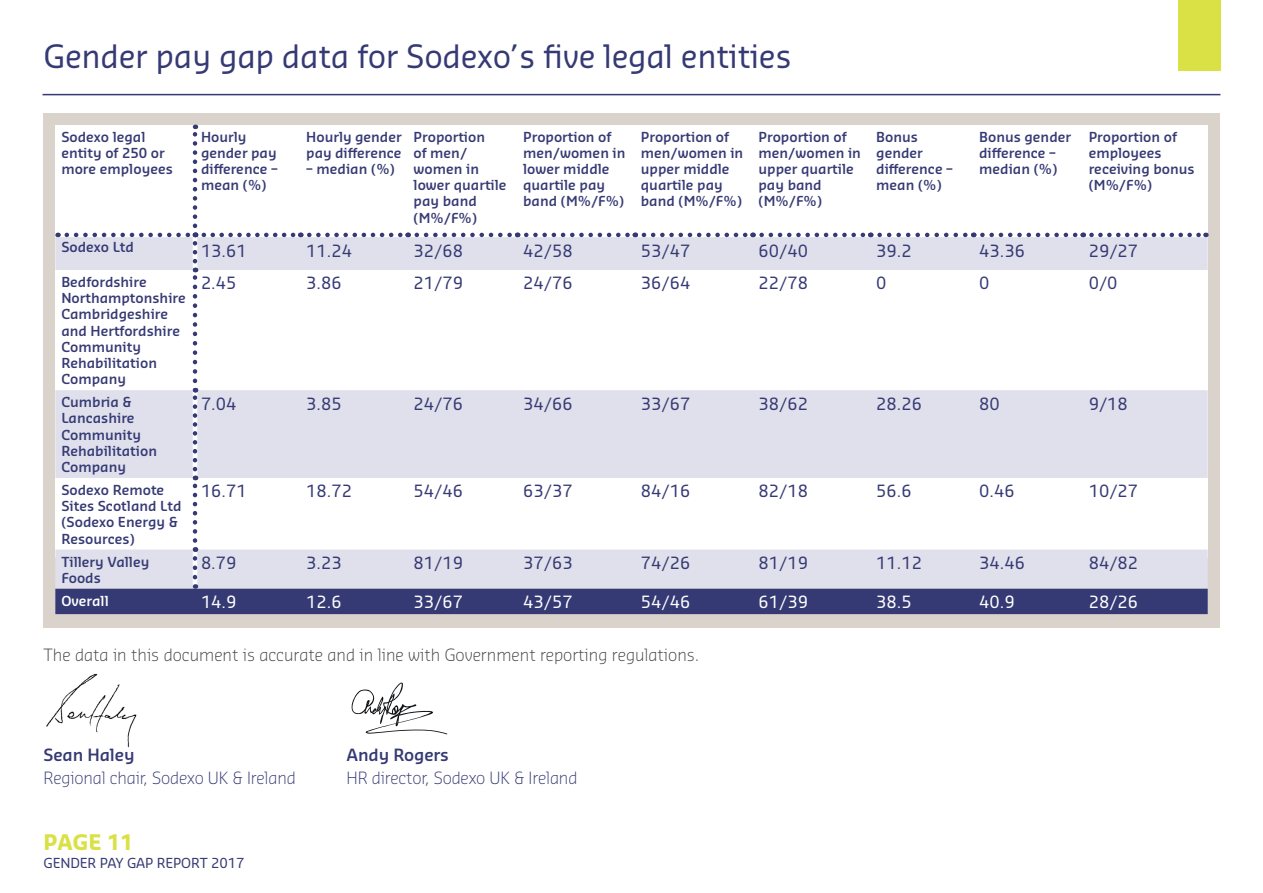
<style>
.page{position:relative;width:1263px;height:893px;background:#fff}
.page>*{position:absolute;margin:0;border:0;box-sizing:border-box;transform-origin:0 0}
.t1{font:31.5px "Sansa Pro";letter-spacing:-.01em;color:#363a74}
.t2{font:700 21px "Sansa Pro";color:#dae146}
.t3{font:16.5px "Sansa Pro";color:#363a74}
.t4{font:300 16.5px "Sansa Pro";color:#3e3e3f}
.t5{font:300 16.5px "Sansa Pro";letter-spacing:-.01em;color:#363a74}
.t6{font:16.5px "Sansa Pro";color:#fff}
.t7{font:600 16.5px "Sansa Pro";letter-spacing:-.01em;color:#363a74}
.t8{font:600 13.5px/16.2px "Sansa Pro";color:#363a74}
.t9{font:13.5px "Sansa Pro";letter-spacing:-.01em;color:#363a74}
.t10{font:600 13.5px "Sansa Pro";color:#fff}
</style>
<div class="page">
<div style="left:1178px;top:0;width:42px;height:71px;background:#dae145"></div>
<hr style="left:43px;top:94px;width:1177px;height:1px;background:#363a74">
<img style="left:46px;top:674px;width:91px;height:73px">
<div style="left:44px;top:113px;width:1176px;height:515px;background:#d9d3cc"></div>
<div style="left:55px;top:126px;width:1153px;height:432px;background:#fff"></div>
<svg style="left:55px;top:235px;width:1153px;height:349px"></svg>
<svg style="left:59px;top:233px;width:8px;height:4px"></svg>
<svg style="left:197px;top:233px;width:7px;height:4px"></svg>
<svg style="left:301px;top:233px;width:8px;height:4px"></svg>
<svg style="left:409px;top:233px;width:8px;height:4px"></svg>
<svg style="left:518px;top:233px;width:8px;height:4px"></svg>
<svg style="left:636px;top:233px;width:8px;height:4px"></svg>
<svg style="left:753px;top:233px;width:8px;height:4px"></svg>
<svg style="left:871px;top:233px;width:8px;height:4px"></svg>
<svg style="left:974px;top:233px;width:8px;height:4px"></svg>
<svg style="left:1084px;top:233px;width:7px;height:4px"></svg>
<svg style="left:193px;top:261px;width:4px;height:7px"></svg>
<svg style="left:193px;top:381px;width:4px;height:7px"></svg>
<svg style="left:193px;top:469px;width:4px;height:7px"></svg>
<svg style="left:193px;top:541px;width:4px;height:6px"></svg>
<svg style="left:193px;top:577px;width:4px;height:7px"></svg>
<svg style="left:204px;top:233px;width:97px;height:4px"></svg>
<svg style="left:309px;top:233px;width:100px;height:4px"></svg>
<svg style="left:417px;top:233px;width:101px;height:4px"></svg>
<svg style="left:526px;top:233px;width:110px;height:4px"></svg>
<svg style="left:644px;top:233px;width:109px;height:4px"></svg>
<svg style="left:761px;top:233px;width:110px;height:4px"></svg>
<svg style="left:879px;top:233px;width:95px;height:4px"></svg>
<svg style="left:982px;top:233px;width:102px;height:4px"></svg>
<svg style="left:1091px;top:233px;width:115px;height:4px"></svg>
<svg style="left:193px;top:125px;width:4px;height:101px"></svg>
<svg style="left:67px;top:233px;width:130px;height:28px;background:#d6d7e4"></svg>
<svg style="left:193px;top:268px;width:4px;height:113px"></svg>
<svg style="left:193px;top:388px;width:4px;height:81px"></svg>
<svg style="left:193px;top:476px;width:4px;height:65px"></svg>
<svg style="left:55px;top:584px;width:1153px;height:30px;background:#505386"></svg>
<svg style="left:193px;top:547px;width:4px;height:30px"></svg>
<svg style="left:351px;top:683px;width:96px;height:51px"></svg>
<h1 class="t1" style="left:44px;top:36px;width:749px">Gender pay gap data for Sodexo’s five legal entities</h1>
<p class="t8" style="left:61px;top:128px;width:113px">Sodexo legal entity of 250 or more employees</p>
<p class="t8" style="left:201px;top:128px;width:78px">Hourly gender pay difference – mean (%)</p>
<p class="t8" style="left:306px;top:128px;width:97px">Hourly gender pay difference</p>
<p class="t8" style="left:306px;top:160px;width:90px">– median (%)</p>
<p class="t8" style="left:414px;top:128px;width:95px">Proportion<br>of men/ women in lower quartile pay band (M%/F%)</p>
<p class="t8" style="left:523px;top:128px;width:104px">Proportion of men/women in lower middle quartile pay band (M%/F%)</p>
<p class="t8" style="left:641px;top:128px;width:104px">Proportion of men/women in upper middle quartile pay band (M%/F%)</p>
<p class="t8" style="left:758px;top:128px;width:104px">Proportion of men/women in upper quartile pay band (M%/F%)</p>
<p class="t8" style="left:876px;top:128px;width:78px">Bonus gender difference – mean (%)</p>
<p class="t8" style="left:979px;top:128px;width:93px">Bonus gender difference – median (%)</p>
<p class="t8" style="left:1089px;top:128px;width:107px">Proportion of employees receiving bonus (M%/F%)</p>
<p class="t8" style="left:61px;top:238px;width:74px">Sodexo Ltd</p>
<p class="t3" style="left:201px;top:240px;width:47px">13.61</p>
<p class="t3" style="left:306px;top:240px;width:47px">11.24</p>
<p class="t3" style="left:414px;top:240px;width:51px">32/68</p>
<p class="t3" style="left:523px;top:240px;width:51px">42/58</p>
<p class="t3" style="left:641px;top:240px;width:51px">53/47</p>
<p class="t3" style="left:758px;top:240px;width:51px">60/40</p>
<p class="t3" style="left:876px;top:240px;width:37px">39.2</p>
<p class="t3" style="left:979px;top:240px;width:47px">43.36</p>
<p class="t3" style="left:1089px;top:240px;width:51px">29/27</p>
<p class="t8" style="left:61px;top:273px;width:126px">Bedfordshire<br>Northamptonshire<br>Cambridgeshire and Hertfordshire<br>Community<br>Rehabilitation<br>Company</p>
<p class="t3" style="left:201px;top:272px;width:37px">2.45</p>
<p class="t3" style="left:306px;top:272px;width:37px">3.86</p>
<p class="t3" style="left:414px;top:272px;width:51px">21/79</p>
<p class="t3" style="left:523px;top:272px;width:51px">24/76</p>
<p class="t3" style="left:641px;top:272px;width:51px">36/64</p>
<p class="t3" style="left:758px;top:272px;width:51px">22/78</p>
<p class="t3" style="left:876px;top:272px;width:12px">0</p>
<p class="t3" style="left:979px;top:272px;width:12px">0</p>
<p class="t3" style="left:1089px;top:272px;width:30px">0/0</p>
<p class="t8" style="left:61px;top:394px;width:97px">Cumbria &amp;<br>Lancashire<br>Community<br>Rehabilitation<br>Company</p>
<p class="t3" style="left:201px;top:393px;width:37px">7.04</p>
<p class="t3" style="left:306px;top:393px;width:37px">3.85</p>
<p class="t3" style="left:414px;top:393px;width:51px">24/76</p>
<p class="t3" style="left:523px;top:393px;width:51px">34/66</p>
<p class="t3" style="left:641px;top:393px;width:51px">33/67</p>
<p class="t3" style="left:758px;top:393px;width:51px">38/62</p>
<p class="t3" style="left:876px;top:393px;width:47px">28.26</p>
<p class="t3" style="left:979px;top:393px;width:22px">80</p>
<p class="t3" style="left:1089px;top:393px;width:41px">9/18</p>
<p class="t8" style="left:61px;top:481px;width:122px">Sodexo Remote<br>Sites Scotland Ltd (Sodexo Energy &amp;<br>Resources)</p>
<p class="t3" style="left:201px;top:480px;width:47px">16.71</p>
<p class="t3" style="left:306px;top:480px;width:47px">18.72</p>
<p class="t3" style="left:414px;top:480px;width:51px">54/46</p>
<p class="t3" style="left:523px;top:480px;width:51px">63/37</p>
<p class="t3" style="left:641px;top:480px;width:51px">84/16</p>
<p class="t3" style="left:758px;top:480px;width:51px">82/18</p>
<p class="t3" style="left:876px;top:480px;width:37px">56.6</p>
<p class="t3" style="left:979px;top:480px;width:37px">0.46</p>
<p class="t3" style="left:1089px;top:480px;width:51px">10/27</p>
<p class="t8" style="left:61px;top:553px;width:90px">Tillery Valley<br>Foods</p>
<p class="t3" style="left:201px;top:552px;width:37px">8.79</p>
<p class="t3" style="left:306px;top:552px;width:37px">3.23</p>
<p class="t3" style="left:414px;top:552px;width:51px">81/19</p>
<p class="t3" style="left:523px;top:552px;width:51px">37/63</p>
<p class="t3" style="left:641px;top:552px;width:51px">74/26</p>
<p class="t3" style="left:758px;top:552px;width:51px">81/19</p>
<p class="t3" style="left:876px;top:552px;width:47px">11.12</p>
<p class="t3" style="left:979px;top:552px;width:47px">34.46</p>
<p class="t3" style="left:1089px;top:552px;width:51px">84/82</p>
<p class="t10" style="left:61px;top:592px;width:49px">Overall</p>
<p class="t6" style="left:201px;top:591px;width:37px">14.9</p>
<p class="t6" style="left:306px;top:591px;width:37px">12.6</p>
<p class="t6" style="left:414px;top:591px;width:51px">33/67</p>
<p class="t6" style="left:523px;top:591px;width:51px">43/57</p>
<p class="t6" style="left:641px;top:591px;width:51px">54/46</p>
<p class="t6" style="left:758px;top:591px;width:51px">61/39</p>
<p class="t6" style="left:876px;top:591px;width:37px">38.5</p>
<p class="t6" style="left:979px;top:591px;width:37px">40.9</p>
<p class="t6" style="left:1089px;top:591px;width:51px">28/26</p>
<p class="t4" style="left:43px;top:644px;width:657px">The data in this document is accurate and in line with Government reporting regulations.</p>
<p class="t7" style="left:43px;top:743px;width:93px">Sean Haley</p>
<p class="t5" style="left:43px;top:767px;width:254px">Regional chair, Sodexo UK &amp; Ireland</p>
<h2 class="t2" style="left:44px;top:829px;width:92px">PAGE 11</h2>
<p class="t9" style="left:44px;top:854px;width:202px">GENDER PAY GAP REPORT 2017</p>
<p class="t7" style="left:347px;top:743px;width:104px">Andy Rogers</p>
<p class="t5" style="left:347px;top:767px;width:232px">HR director, Sodexo UK &amp; Ireland</p>
</div>
